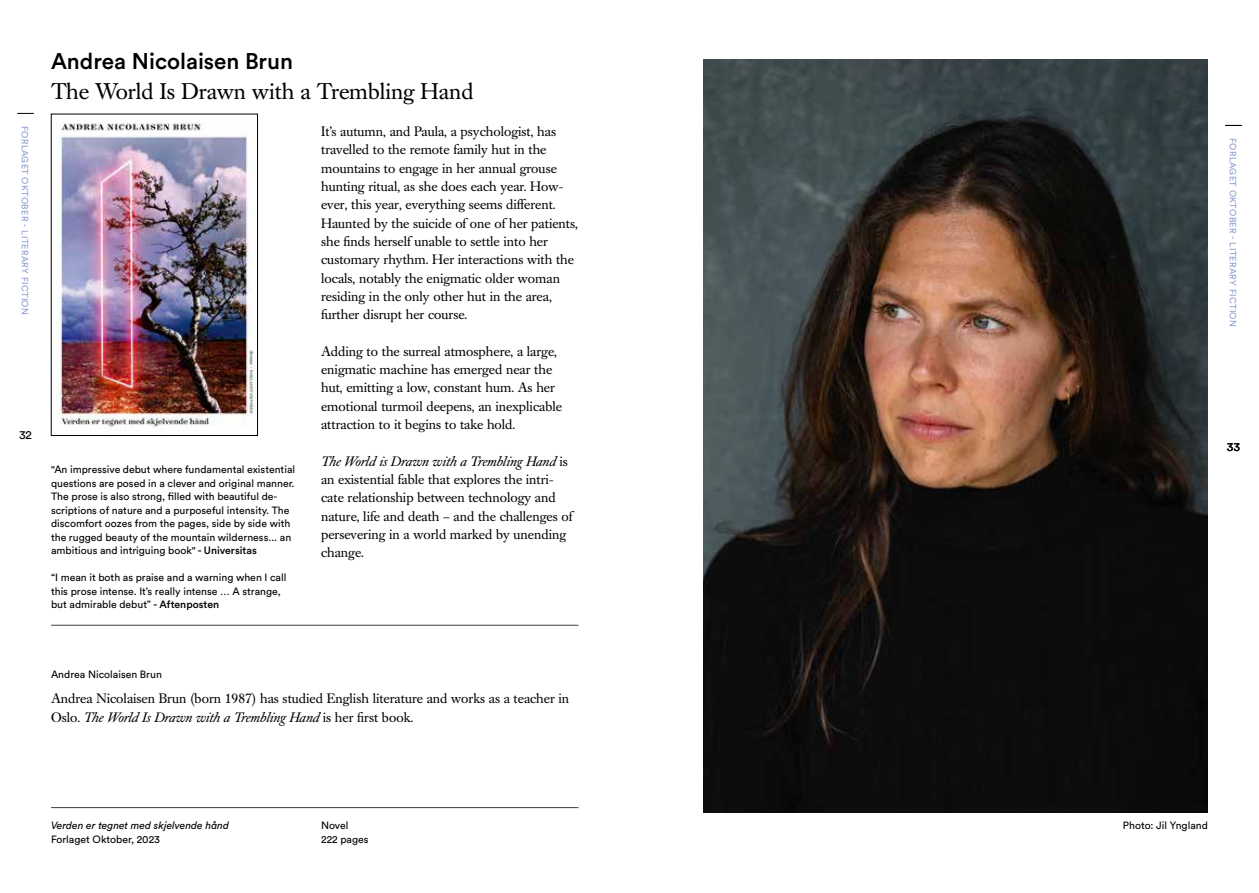
<style>
.page{position:relative;width:1259px;height:893px;background:#fff}
.page>*{position:absolute;margin:0;border:0;box-sizing:border-box;transform-origin:0 0}
.t1{font:22.5px "Caslon Book BE";color:#000}
.t2{font:500 22.5px "Circular Std";color:#000}
.t3{font:13.5px/18.3px "Caslon Book BE";color:#000}
.t4{font:12px "Circular Std";color:#000}
.t5{font:10.5px/13.5px "Circular Std";color:#000}
.t6{font:italic 10.5px "Circular Std";color:#000}
.t7{font:9px "Circular Std";letter-spacing:.04em;color:#8e9ed1}
.s1{font-style:italic}
.s2{font-weight:500}
</style>
<div class="page">
<svg style="left:1225px;top:125px;width:16px;height:1px"></svg>
<img style="left:59px;top:123px;width:197px;height:308px">
<div style="left:51px;top:114px;width:207px;height:322px;border:1px solid #000"></div>
<hr style="left:51px;top:807px;width:527px;height:1px;background:#3c3c3b">
<hr style="left:51px;top:625px;width:527px;height:1px;background:#3c3c3b">
<svg style="left:17px;top:113px;width:17px;height:1px"></svg>
<img style="left:704px;top:60px;width:504px;height:752px">
<p class="t7" style="left:30px;top:126px;width:191px;rotate:90deg">FORLAGET OKTOBER - LITERARY FICTION</p>
<p class="t4" style="left:19px;top:428px;width:14px">32</p>
<h1 class="t2" style="left:51px;top:47px;width:244px">Andrea Nicolaisen Brun</h1>
<h1 class="t1" style="left:51px;top:78px;width:424px">The World Is Drawn with a Trembling Hand</h1>
<p class="t3" style="left:321px;top:123px;width:258px">It’s autumn, and Paula, a psychologist, has travelled to the remote family hut in the mountains to engage in her annual grouse hunting ritual, as she does each year. How&shy;ever, this year, everything seems different.<br>Haunted by the suicide of one of her patients, she finds herself unable to settle into her customary rhythm. Her interactions with the locals, notably the enigmatic older woman residing in the only other hut in the area, further disrupt her course.</p>
<p class="t3" style="left:321px;top:342px;width:242px">Adding to the surreal atmosphere, a large, enigmatic machine has emerged near the hut, emitting a low, constant hum. As her emotional turmoil deepens, an inexplicable attraction to it begins to take hold.</p>
<p class="t3" style="left:321px;top:452px;width:253px"><span class="s1">The World is Drawn with a Trembling Hand</span> is an existential fable that explores the intri&shy;cate relationship between technology and nature, life and death – and the challenges of persevering in a world marked by unending change.</p>
<p class="t5" style="left:51px;top:462px;width:246px">"An impressive debut where fundamental existential questions are posed in a clever and original manner.<br>The prose is also strong, filled with beautiful de&shy;scriptions of nature and a purposeful intensity. The discomfort oozes from the pages, side by side with the rugged beauty of the mountain wilderness... an ambitious and intriguing book" <span class="s2">- Universitas</span></p>
<p class="t5" style="left:51px;top:570px;width:237px">“I mean it both as praise and a warning when I call this prose intense. It’s really intense … A strange, but admirable debut” <span class="s2">- Aftenposten</span></p>
<p class="t5" style="left:51px;top:668px;width:112px">Andrea Nicolaisen Brun</p>
<p class="t3" style="left:51px;top:690px;width:519px">Andrea Nicolaisen Brun (born 1987) has studied English literature and works as a teacher in<br>Oslo. <span class="s1">The World Is Drawn with a Trembling Hand</span> is her first book.</p>
<p class="t6" style="left:51px;top:819px;width:179px">Verden er tegnet med skjelvende hånd</p>
<p class="t5" style="left:51px;top:832px;width:111px">Forlaget Oktober, 2023</p>
<p class="t5" style="left:321px;top:819px;width:49px">Novel<br>222 pages</p>
<p class="t7" style="left:1238px;top:138px;width:191px;rotate:90deg">FORLAGET OKTOBER - LITERARY FICTION</p>
<p class="t4" style="left:1226px;top:440px;width:15px">33</p>
<p class="t5" style="left:1123px;top:819px;width:86px">Photo: Jil Yngland</p>
</div>
